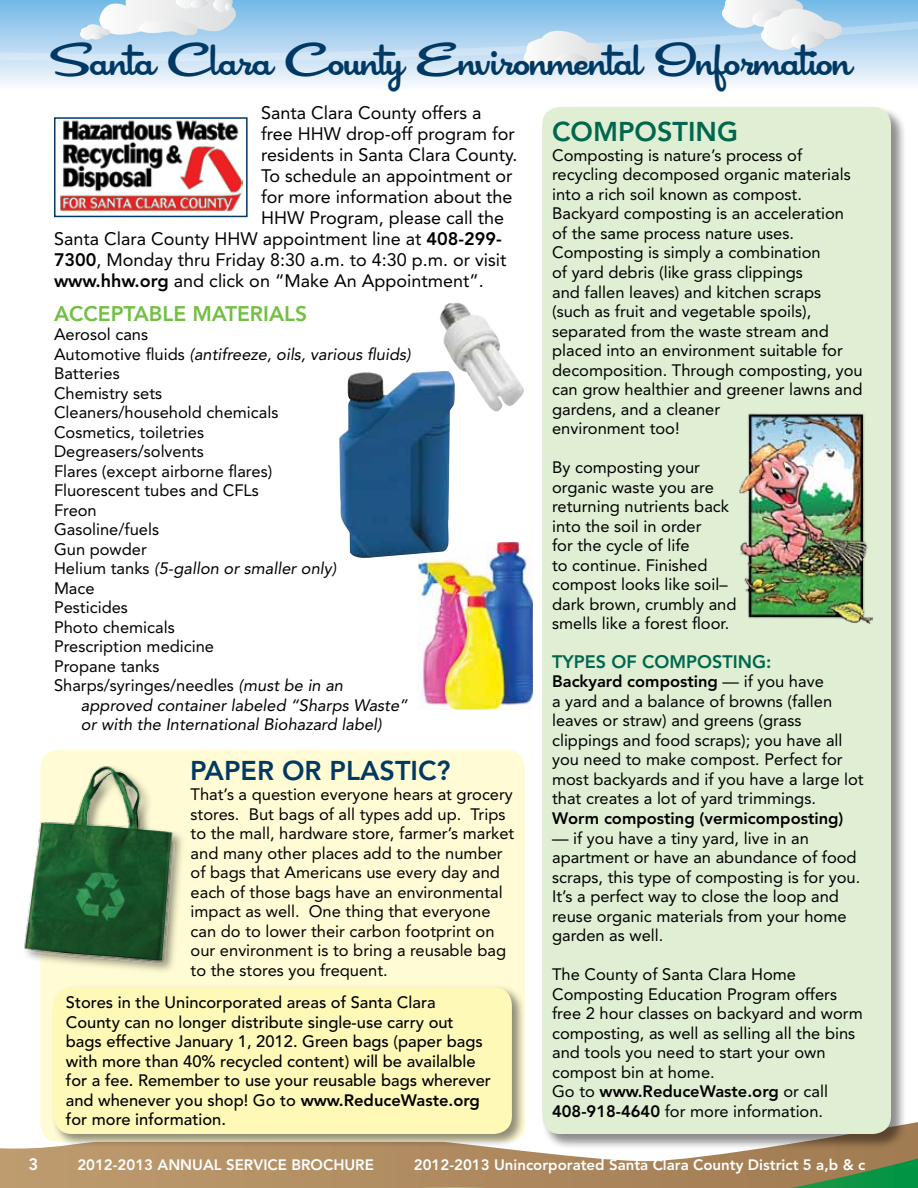
<style>
.page{position:relative;width:918px;height:1188px;background:#fff}
.page>*{position:absolute;margin:0;border:0;box-sizing:border-box;transform-origin:0 0}
.t1{font:48px "Cocktail Shaker";color:#003964}
.t2{font:800 27px "Avenir";color:#003964}
.t3{font:800 27px "Avenir";color:#00674e}
.t4{font:800 21px "Avenir";color:#72bf44}
.t5{font:18px "Avenir";color:#000}
.t6{font:800 18px "Avenir";color:#00674e}
.t7{font:16.5px/19.5px "Avenir";color:#000}
.t8{font:500 16.5px/19.5px "Avenir";color:#000}
.t9{font:italic 16.5px/19.5px "Avenir";color:#000}
.t10{font:800 16.5px "Avenir";color:#000}
.t11{font:800 16.5px "Avenir";color:#fff}
.t12{font:800 15px "Avenir";color:#fff}
.s1{font-weight:800}
.s2{font-style:italic}
</style>
<div class="page">
<svg style="left:0;top:1122px;width:918px;height:66px;background:#ae966d"></svg>
<div style="left:542px;top:106px;width:365px;height:1044px;background:#000;opacity:.45"></div>
<div style="left:542px;top:107px;width:349px;height:1027px;background:#e0efd4;border-radius:18px"></div>
<div style="left:40px;top:750px;width:485px;height:392px;background:#fffcd5;border-radius:18px"></div>
<svg style="left:0;top:0;width:918px;height:85px;background:#dbeaf8"></svg>
<svg style="left:0;top:2px;width:918px;height:59px;background:#a6d0ef"></svg>
<svg style="left:521px;top:31px;width:86px;height:42px"></svg>
<svg style="left:79px;top:0;width:160px;height:40px"></svg>
<svg style="left:719px;top:0;width:125px;height:51px"></svg>
<img style="left:60px;top:120px;width:183px;height:92px">
<div style="left:54px;top:117px;width:194px;height:100px;border:2px solid #003964"></div>
<img style="left:418px;top:542px;width:115px;height:168px">
<img style="left:339px;top:371px;width:118px;height:187px">
<img style="left:439px;top:302px;width:85px;height:110px">
<div style="left:51px;top:984px;width:475px;height:164px;background:#000;opacity:.45"></div>
<div style="left:54px;top:987px;width:458px;height:147px;background:#fff9b8;border-radius:18px"></div>
<div style="left:23px;top:764px;width:164px;height:212px;background:#000;opacity:.45"></div>
<img style="left:23px;top:764px;width:152px;height:202px">
<img style="left:739px;top:413px;width:134px;height:211px">
<h1 class="t1" style="left:52px;top:32px;width:801px">Santa Clara County Environmental Information</h1>
<p class="t5" style="left:261px;top:102px;width:222px">Santa Clara County offers a</p>
<p class="t5" style="left:261px;top:123px;width:255px">free HHW drop-off program for</p>
<p class="t5" style="left:261px;top:144px;width:258px">residents in Santa Clara County.</p>
<p class="t5" style="left:261px;top:165px;width:253px">To schedule an appointment or</p>
<p class="t5" style="left:261px;top:186px;width:253px">for more information about the</p>
<p class="t5" style="left:261px;top:207px;width:245px">HHW Program, please call the</p>
<p class="t5" style="left:54px;top:228px;width:449px">Santa Clara County HHW appointment line at <span class="s1">408-299-</span></p>
<p class="t5" style="left:54px;top:249px;width:454px"><span class="s1">7300</span>, Monday thru Friday 8:30 a.m. to 4:30 p.m. or visit</p>
<p class="t5" style="left:54px;top:270px;width:431px"><span class="s1">www.hhw.org</span> and click on “Make An Appointment”.</p>
<h2 class="t3" style="left:552px;top:116px;width:187px">COMPOSTING</h2>
<p class="t7" style="left:552px;top:146px;width:312px">Composting is nature’s process of recycling decomposed organic materials into a rich soil known as compost.<br>Backyard composting is an acceleration of the same process nature uses.<br>Composting is simply a combination<br>of yard debris (like grass clippings<br>and fallen leaves) and kitchen scraps (such as fruit and vegetable spoils), separated from the waste stream and placed into an environment suitable for decomposition. Through composting, you can grow healthier and greener lawns and gardens, and a cleaner<br>environment too!</p>
<p class="t7" style="left:552px;top:458px;width:186px">By composting your organic waste you are returning nutrients back into the soil in order<br>for the cycle of life<br>to continue. Finished compost looks like soil– dark brown, crumbly and smells like a forest floor.</p>
<p class="t6" style="left:552px;top:651px;width:23px">Types</p>
<p class="t6" style="left:611px;top:651px;width:44px">of composting</p>
<p class="t6" style="left:766px;top:651px;width:7px">:</p>
<p class="t7" style="left:552px;top:672px;width:313px"><span class="s1">Backyard composting</span> — if you have<br>a yard and a balance of browns (fallen leaves or straw) and greens (grass clippings and food scraps); you have all you need to make compost. Perfect for most backyards and if you have a large lot that creates a lot of yard trimmings.</p>
<p class="t10" style="left:552px;top:809px;width:293px">Worm composting (vermicomposting)</p>
<p class="t7" style="left:552px;top:828px;width:310px">— if you have a tiny yard, live in an apartment or have an abundance of food scraps, this type of composting is for you.<br>It’s a perfect way to close the loop and reuse organic materials from your home garden as well.</p>
<p class="t7" style="left:552px;top:965px;width:312px">The County of Santa Clara Home Composting Education Program offers free 2 hour classes on backyard and worm composting, as well as selling all the bins and tools you need to start your own compost bin at home.<br>Go to <span class="s1">www.ReduceWaste.org</span> or call <span class="s1">408-918-4640</span> for more information.</p>
<p class="t4" style="left:54px;top:301px;width:255px">ACCEPTABLE MATERIALS</p>
<p class="t7" style="left:54px;top:325px;width:358px">Aerosol cans<br>Automotive fluids <span class="s2">(antifreeze, oils, various fluids)<br></span>Batteries<br>Chemistry sets<br>Cleaners/household chemicals<br>Cosmetics, toiletries<br>Degreasers/solvents<br>Flares (except airborne flares)<br>Fluorescent tubes and CFLs<br>Freon<br>Gasoline/fuels<br>Gun powder<br>Helium tanks <span class="s2">(5-gallon or smaller only)<br></span>Mace<br>Pesticides<br>Photo chemicals<br>Prescription medicine<br>Propane tanks<br>Sharps/syringes/needles <span class="s2">(must be in an</span></p>
<p class="t9" style="left:81px;top:695px;width:328px">approved container labeled “Sharps Waste” or with the International Biohazard label)</p>
<h2 class="t2" style="left:190px;top:754px;width:33px">Paper</h2>
<h2 class="t2" style="left:282px;top:754px;width:64px">or plastic</h2>
<h2 class="t2" style="left:437px;top:754px;width:16px">?</h2>
<p class="t7" style="left:191px;top:785px;width:325px">That’s a question everyone hears at grocery stores. But bags of all types add up. Trips to the mall, hardware store, farmer’s market and many other places add to the number of bags that Americans use every day and each of those bags have an environmental impact as well. One thing that everyone can do to lower their carbon footprint on our environment is to bring a reusable bag to the stores you frequent.</p>
<p class="t8" style="left:66px;top:993px;width:427px">Stores in the Unincorporated areas of Santa Clara County can no longer distribute single-use carry out bags effective January 1, 2012. Green bags (paper bags with more than 40% recycled content) will be availalble for a fee. Remember to use your reusable bags wherever and whenever you shop! Go to <span class="s1">www.ReduceWaste.org </span>for more information.</p>
<p class="t11" style="left:28px;top:1155px;width:11px">3</p>
<p class="t12" style="left:77px;top:1156px;width:103px">2012-2013 Annual</p>
<p class="t12" style="left:226px;top:1156px;width:19px">Service</p>
<p class="t12" style="left:291px;top:1156px;width:21px">Brochure</p>
<p class="t12" style="left:414px;top:1156px;width:453px">2012-2013 Unincorporated Santa Clara County District 5 a,b &amp; c</p>
</div>
